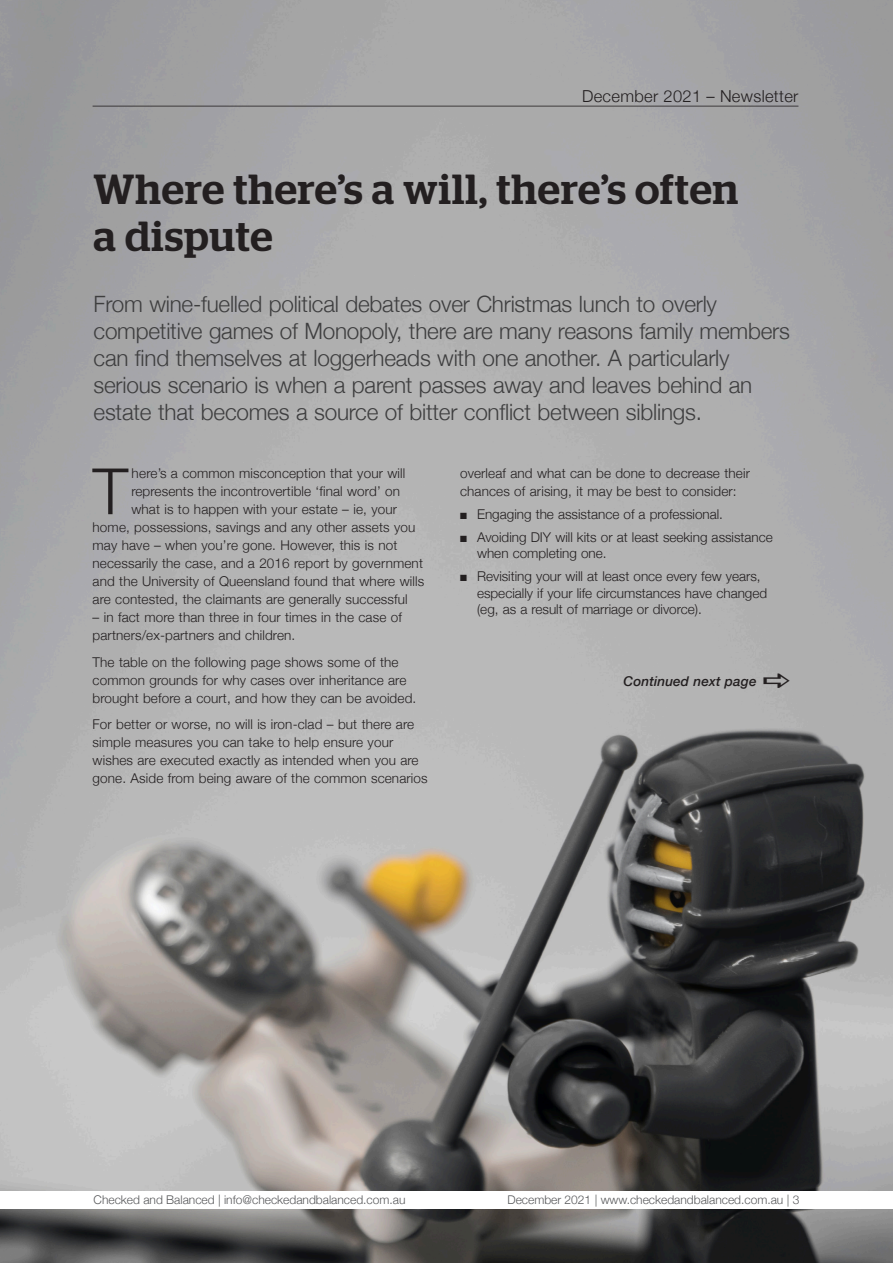
<style>
.page{position:relative;width:893px;height:1263px;background:#fff}
.page>*{position:absolute;margin:0;border:0;box-sizing:border-box;transform-origin:0 0}
.t1{font:300 63.9px "Helvetica Neue";color:#231f20}
.t2{font:500 42px/46.5px "Stag";letter-spacing:.025em;color:#231f20}
.t3{font:300 22.5px/27px "Helvetica Neue";letter-spacing:-.01em;color:#3e3e3f}
.t4{font:300 16.5px "Helvetica Neue";letter-spacing:.02em;color:#231f20}
.t5{font:300 13.5px/18px "Helvetica Neue";letter-spacing:.01em;color:#231f20}
.t6{font:italic 500 13.5px "Helvetica Neue";letter-spacing:.01em;color:#231f20}
.t7{font:300 12px "Helvetica Neue";color:#57585a}
</style>
<div class="page">
<img style="left:0;top:0;width:893px;height:1190px">
<hr style="left:93px;top:106px;width:705px;height:1px;background:#231f20">
<img style="left:0;top:1209px;width:893px;height:54px">
<svg style="left:764px;top:673px;width:26px;height:14px"></svg>
<p class="t4" style="left:582px;top:83px;width:218px">December 2021 – Newsletter</p>
<h2 class="t2" style="left:94px;top:166px;width:646px">Where there’s a will, there’s often a dispute</h2>
<p class="t3" style="left:94px;top:289px;width:698px">From wine-fuelled political debates over Christmas lunch to overly competitive games of Monopoly, there are many reasons family members can find themselves at loggerheads with one another. A particularly serious scenario is when a parent passes away and leaves behind an estate that becomes a source of bitter conflict between siblings.</p>
<h1 class="t1" style="left:93px;top:440px;width:37px">T</h1>
<p class="t5" style="left:131px;top:463px;width:275px">here’s a common misconception that your will</p>
<p class="t5" style="left:131px;top:481px;width:270px">represents the incontrovertible ‘final word’ on</p>
<p class="t5" style="left:131px;top:499px;width:267px">what is to happen with your estate – ie, your</p>
<p class="t5" style="left:93px;top:517px;width:324px">home, possessions, savings and any other assets you</p>
<p class="t5" style="left:93px;top:535px;width:306px">may have – when you’re gone. However, this is not</p>
<p class="t5" style="left:93px;top:553px;width:332px">necessarily the case, and a 2016 report by government</p>
<p class="t5" style="left:93px;top:571px;width:333px">and the University of Queensland found that where wills</p>
<p class="t5" style="left:93px;top:589px;width:317px">are contested, the claimants are generally successful</p>
<p class="t5" style="left:93px;top:607px;width:311px">– in fact more than three in four times in the case of partners/ex-partners and children.</p>
<p class="t5" style="left:93px;top:652px;width:325px">The table on the following page shows some of the common grounds for why cases over inheritance are brought before a court, and how they can be avoided.</p>
<p class="t5" style="left:93px;top:714px;width:337px">For better or worse, no will is iron-clad – but there are simple measures you can take to help ensure your wishes are executed exactly as intended when you are gone. Aside from being aware of the common scenarios</p>
<p class="t5" style="left:460px;top:463px;width:291px">overleaf and what can be done to decrease their chances of arising, it may be best to consider:</p>
<p class="t5" style="left:460px;top:504px;width:264px">■ Engaging the assistance of a professional.</p>
<p class="t5" style="left:477px;top:528px;width:297px;line-height:16.5px;text-indent:-17px">■ Avoiding DIY will kits or at least seeking assistance when completing one.</p>
<p class="t5" style="left:477px;top:567px;width:292px;line-height:16.5px;text-indent:-17px">■ Revisiting your will at least once every few years, especially if your life circumstances have changed (eg, as a result of marriage or divorce).</p>
<p class="t6" style="left:624px;top:669px;width:134px">Continued next page</p>
<p class="t7" style="left:94px;top:1190px;width:313px">Checked and Balanced | info@checkedandbalanced.com.au</p>
<p class="t7" style="left:507px;top:1190px;width:293px">December 2021 | www.checkedandbalanced.com.au | 3</p>
</div>
